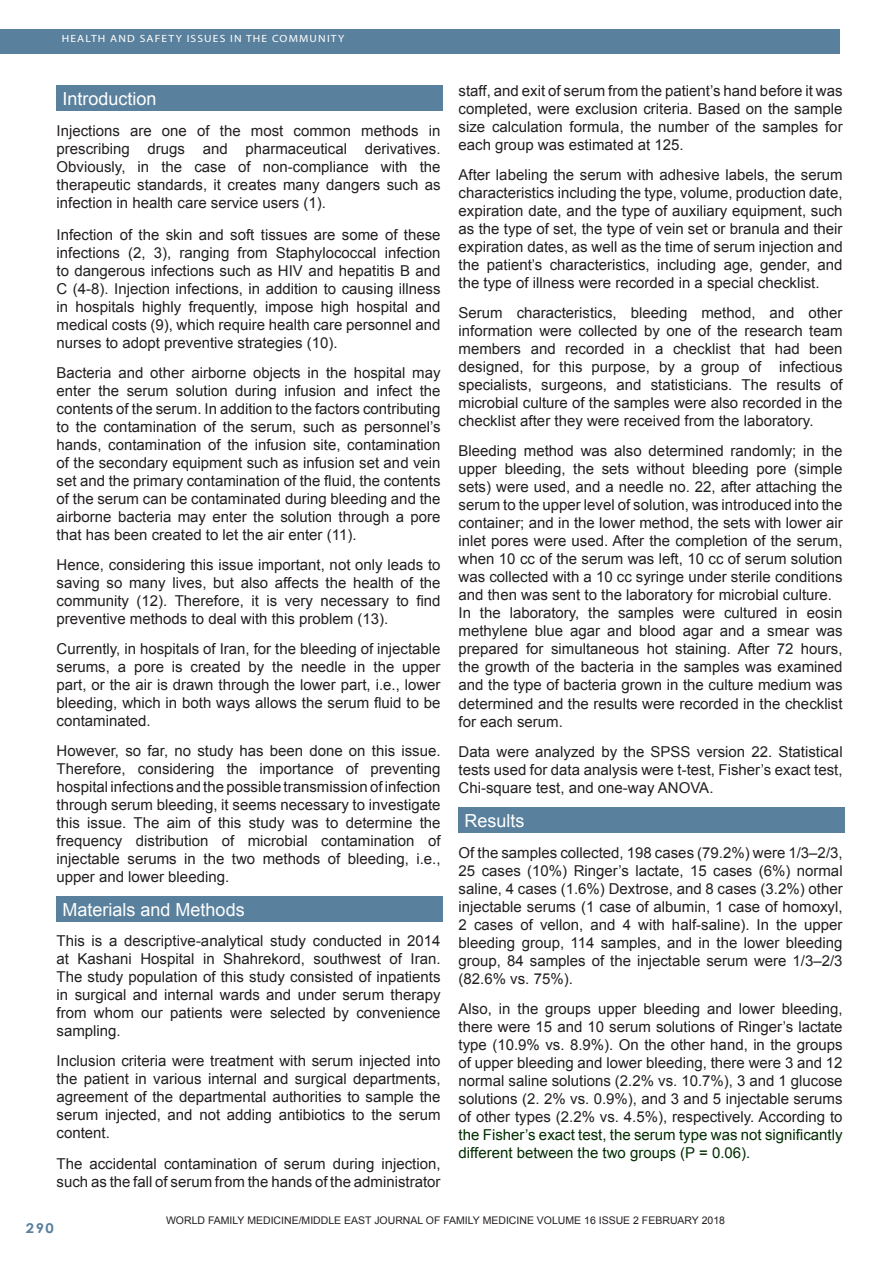
<style>
.page{position:relative;width:893px;height:1263px;background:#fff}
.page>*{position:absolute;margin:0;border:0;box-sizing:border-box;transform-origin:0 0}
.Footnote_Text{font:18px "Arial";color:#fff}
.Footnote_Text-2{font:15px/18px "Arial";color:#231f20;text-align:justify}
.t1{font:700 13.5px "Century Gothic";color:#59809c;scale:1.1 1}
.Footnote_Text-3{font:10.5px "Arial";color:#231f20}
.t2{font:10.5px "Myriad";letter-spacing:.1em;color:#fff;scale:1.1 1}
.s1{color:#002d00}
</style>
<div class="page">
<div style="left:0;top:30px;width:840px;height:24px;background:#59809c"></div>
<div style="left:57px;top:85px;width:386px;height:26px;background:#59809c"></div>
<div style="left:57px;top:897px;width:386px;height:25px;background:#59809c"></div>
<div style="left:459px;top:807px;width:386px;height:26px;background:#59809c"></div>
<p class="t2" style="left:62px;top:34px;width:259px">HEALTH AND SAFETY ISSUES IN THE COMMUNITY</p>
<p class="Footnote_Text" style="left:63px;top:86px;width:96px">Introduction</p>
<p class="Footnote_Text-2" style="left:57px;top:122px;width:385px">Injections are one of the most common methods in prescribing drugs and pharmaceutical derivatives.<br>Obviously, in the case of non-compliance with the therapeutic standards, it creates many dangers such as infection in health care service users (1).</p>
<p class="Footnote_Text-2" style="left:57px;top:225px;width:385px">Infection of the skin and soft tissues are some of these infections (2, 3), ranging from Staphylococcal infection to dangerous infections such as HIV and hepatitis B and C (4-8). Injection infections, in addition to causing illness in hospitals highly frequently, impose high hospital and medical costs (9), which require health care personnel and nurses to adopt preventive strategies (10).</p>
<p class="Footnote_Text-2" style="left:57px;top:363px;width:386px">Bacteria and other airborne objects in the hospital may enter the serum solution during infusion and infect the contents of the serum. In addition to the factors contributing to the contamination of the serum, such as personnel’s hands, contamination of the infusion site, contamination of the secondary equipment such as infusion set and vein set and the primary contamination of the fluid, the contents of the serum can be contaminated during bleeding and the airborne bacteria may enter the solution through a pore that has been created to let the air enter (11).</p>
<p class="Footnote_Text-2" style="left:57px;top:555px;width:386px">Hence, considering this issue important, not only leads to saving so many lives, but also affects the health of the community (12). Therefore, it is very necessary to find preventive methods to deal with this problem (13).</p>
<p class="Footnote_Text-2" style="left:57px;top:639px;width:385px">Currently, in hospitals of Iran, for the bleeding of injectable serums, a pore is created by the needle in the upper part, or the air is drawn through the lower part, i.e., lower bleeding, which in both ways allows the serum fluid to be contaminated.</p>
<p class="Footnote_Text-2" style="left:57px;top:741px;width:386px">However, so far, no study has been done on this issue.<br>Therefore, considering the importance of preventing hospital infections and the possible transmission of infection through serum bleeding, it seems necessary to investigate this issue. The aim of this study was to determine the frequency distribution of microbial contamination of injectable serums in the two methods of bleeding, i.e., upper and lower bleeding.</p>
<p class="Footnote_Text" style="left:63px;top:898px;width:184px">Materials and Methods</p>
<p class="Footnote_Text-2" style="left:57px;top:932px;width:385px">This is a descriptive-analytical study conducted in 2014 at Kashani Hospital in Shahrekord, southwest of Iran.<br>The study population of this study consisted of inpatients in surgical and internal wards and under serum therapy from whom our patients were selected by convenience sampling.</p>
<p class="Footnote_Text-2" style="left:57px;top:1052px;width:385px">Inclusion criteria were treatment with serum injected into the patient in various internal and surgical departments, agreement of the departmental authorities to sample the serum injected, and not adding antibiotics to the serum content.</p>
<p class="Footnote_Text-2" style="left:57px;top:1155px;width:385px">The accidental contamination of serum during injection, such as the fall of serum from the hands of the administrator</p>
<p class="Footnote_Text-2" style="left:459px;top:82px;width:385px">staff, and exit of serum from the patient’s hand before it was completed, were exclusion criteria. Based on the sample size calculation formula, the number of the samples for each group was estimated at 125.</p>
<p class="Footnote_Text-2" style="left:459px;top:166px;width:386px">After labeling the serum with adhesive labels, the serum characteristics including the type, volume, production date, expiration date, and the type of auxiliary equipment, such as the type of set, the type of vein set or branula and their expiration dates, as well as the time of serum injection and the patient’s characteristics, including age, gender, and the type of illness were recorded in a special checklist.</p>
<p class="Footnote_Text-2" style="left:459px;top:304px;width:385px">Serum characteristics, bleeding method, and other information were collected by one of the research team members and recorded in a checklist that had been designed, for this purpose, by a group of infectious specialists, surgeons, and statisticians. The results of microbial culture of the samples were also recorded in the checklist after they were received from the laboratory.</p>
<p class="Footnote_Text-2" style="left:459px;top:442px;width:385px">Bleeding method was also determined randomly; in the upper bleeding, the sets without bleeding pore (simple sets) were used, and a needle no. 22, after attaching the serum to the upper level of solution, was introduced into the container; and in the lower method, the sets with lower air inlet pores were used. After the completion of the serum, when 10 cc of the serum was left, 10 cc of serum solution was collected with a 10 cc syringe under sterile conditions and then was sent to the laboratory for microbial culture.</p>
<p class="Footnote_Text-2" style="left:459px;top:604px;width:386px">In the laboratory, the samples were cultured in eosin methylene blue agar and blood agar and a smear was prepared for simultaneous hot staining. After 72 hours, the growth of the bacteria in the samples was examined and the type of bacteria grown in the culture medium was determined and the results were recorded in the checklist for each serum.</p>
<p class="Footnote_Text-2" style="left:459px;top:742px;width:385px">Data were analyzed by the SPSS version 22. Statistical tests used for data analysis were t-test, Fisher’s exact test, Chi-square test, and one-way ANOVA.</p>
<p class="Footnote_Text" style="left:465px;top:808px;width:62px">Results</p>
<p class="Footnote_Text-2" style="left:459px;top:844px;width:386px">Of the samples collected, 198 cases (79.2%) were 1/3–2/3, 25 cases (10%) Ringer’s lactate, 15 cases (6%) normal saline, 4 cases (1.6%) Dextrose, and 8 cases (3.2%) other injectable serums (1 case of albumin, 1 case of homoxyl, 2 cases of vellon, and 4 with half-saline). In the upper bleeding group, 114 samples, and in the lower bleeding group, 84 samples of the injectable serum were 1/3–2/3 (82.6% vs. 75%).</p>
<p class="Footnote_Text-2" style="left:459px;top:1000px;width:385px">Also, in the groups upper bleeding and lower bleeding, there were 15 and 10 serum solutions of Ringer’s lactate type (10.9% vs. 8.9%). On the other hand, in the groups of upper bleeding and lower bleeding, there were 3 and 12 normal saline solutions (2.2% vs. 10.7%), 3 and 1 glucose solutions (2. 2% vs. 0.9%), and 3 and 5 injectable serums of other types (2.2% vs. 4.5%), respectively. According to <span class="s1">the Fisher’s exact test, the serum type was not significantly different between the two groups (P = 0.06).</span></p>
<p class="t1" style="left:26px;top:1217px;width:27px">290</p>
<p class="Footnote_Text-3" style="left:166px;top:1214px;width:560px">WORLD FAMILY MEDICINE/MIDDLE EAST JOURNAL OF FAMILY MEDICINE VOLUME 16 ISSUE 2 FEBRUARY 2018</p>
</div>
